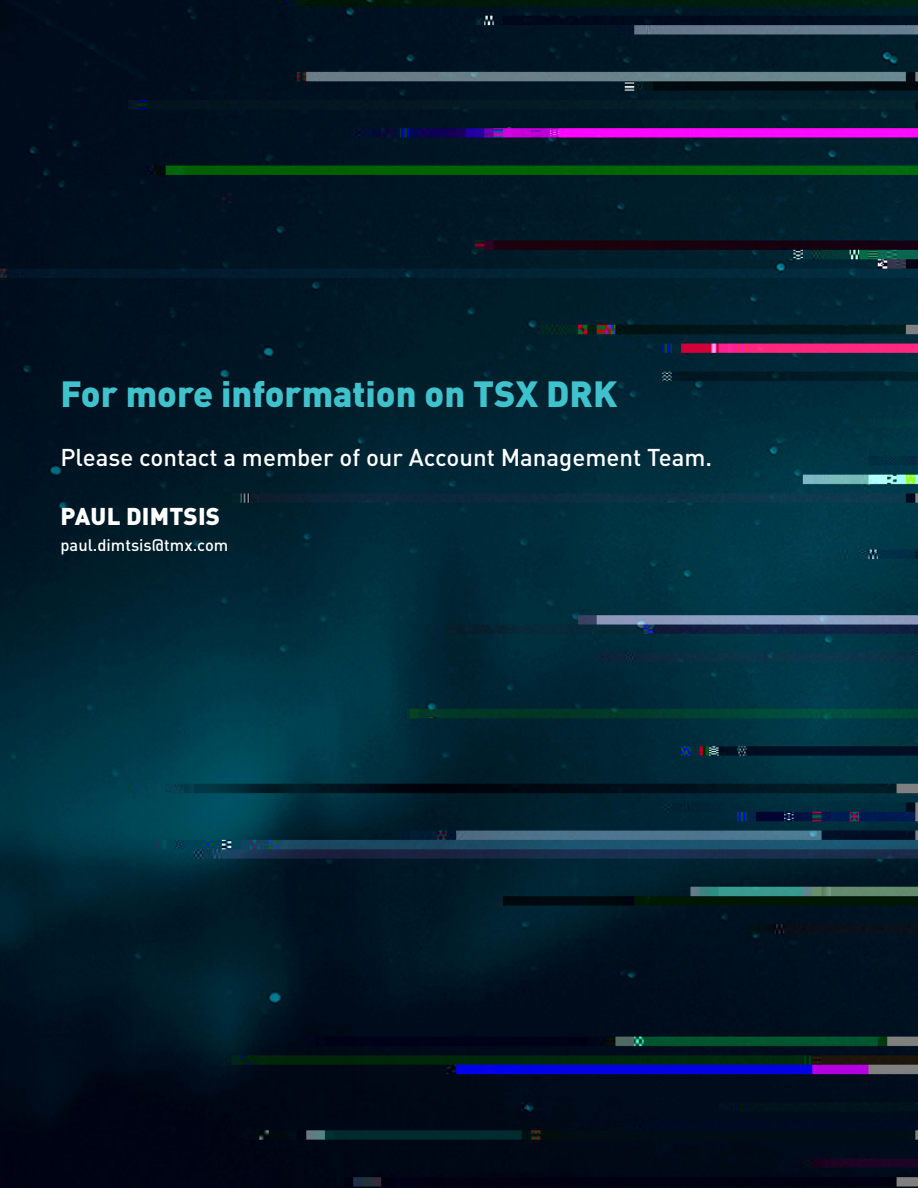
<style>
.page{position:relative;width:918px;height:1188px;background:#fff}
.page>*{position:absolute;margin:0;border:0;box-sizing:border-box;transform-origin:0 0}
.t1{font:900 36px "DIN Pro";color:#40c2cc}
.t2{font:500 24px "DIN Pro";color:#fff}
.t3{font:900 24px "DIN Pro";letter-spacing:.01em;color:#fff}
.t4{font:500 16.5px "DIN Pro";color:#fff}
</style>
<div class="page">
<img style="left:0;top:0;width:918px;height:1188px">
<h1 class="t1" style="left:61px;top:365px;width:558px">For more information on TSX DRK</h1>
<p class="t2" style="left:61px;top:439px;width:653px">Please contact a member of our Account Management Team.</p>
<p class="t3" style="left:61px;top:497px;width:161px">PAUL DIMTSIS</p>
<p class="t4" style="left:61px;top:532px;width:169px">paul.dimtsis@tmx.com</p>
</div>
